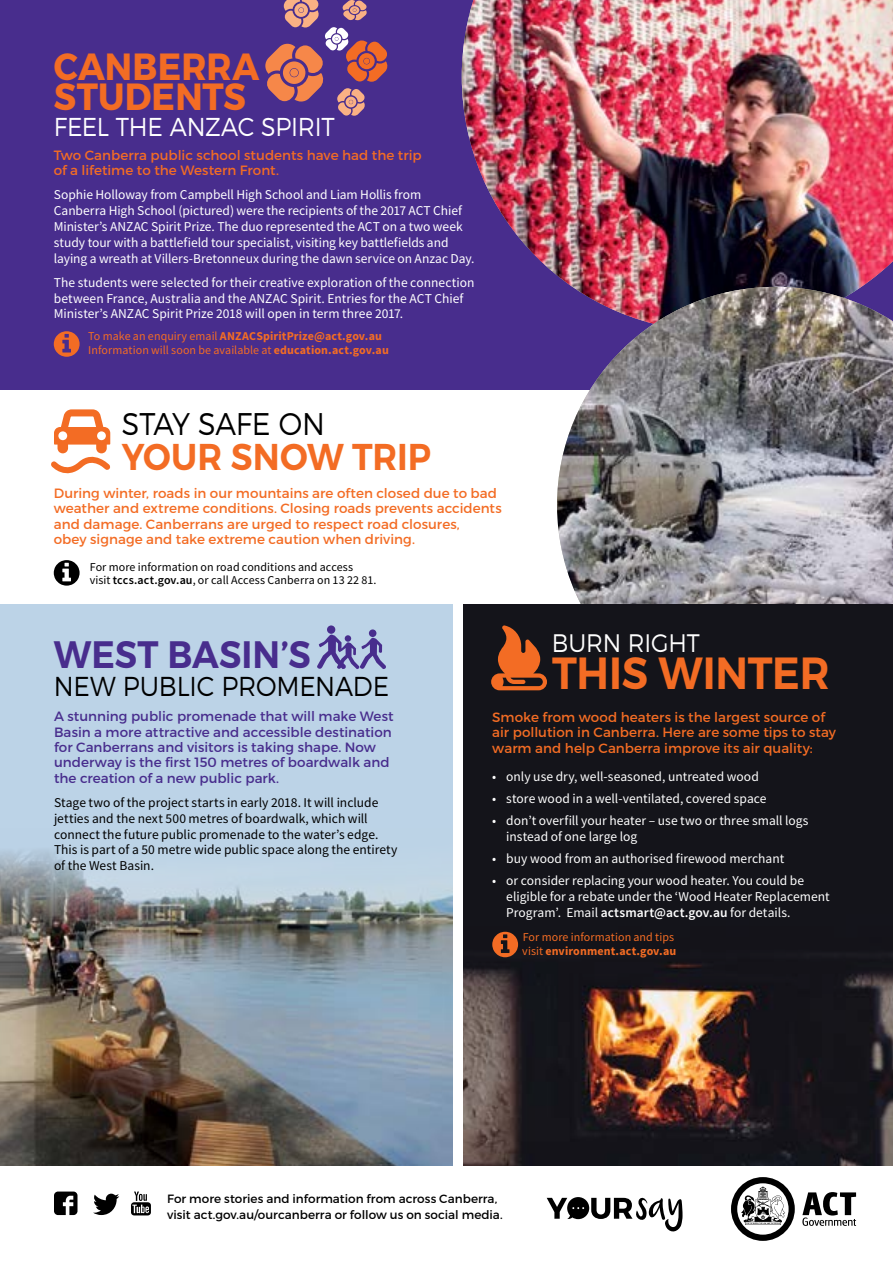
<style>
.page{position:relative;width:893px;height:1263px;background:#fff}
.page>*{position:absolute;margin:0;border:0;box-sizing:border-box;transform-origin:0 0}
.t1{font:600 45px "Montserrat";letter-spacing:-.005em;color:#f36c24;scale:.92 1}
.t2{font:600 38.25px "Montserrat";color:#482d8d;scale:.92 1}
.t3{font:700 37.8px/30px "Montserrat";letter-spacing:.005em;color:#f36c24;scale:.92 1}
.t4{font:600 37.35px "Montserrat";color:#f36c24;scale:.92 1}
.t5{font:300 31.35px "Montserrat";letter-spacing:-.015em;color:#000;scale:.92 1}
.t6{font:300 27.3px "Montserrat";letter-spacing:-.005em;color:#000;scale:.92 1}
.t7{font:300 25.8px "Montserrat";letter-spacing:-.01em;color:#fff;scale:.92 1}
.t8{font:300 25.35px "Montserrat";letter-spacing:-.01em;color:#fff;scale:.92 1}
.t9{font:13.5px/15.8px "Source Sans Pro";color:#fff}
.t10{font:13.5px/15.5px "Montserrat";letter-spacing:.005em;color:#f36c24}
.t11{font:13.5px/15.8px "Source Sans Pro";color:#000}
.t12{font:13.5px/15.5px "Montserrat";letter-spacing:.005em;color:#482d8d}
.t13{font:12px/13.5px "Source Sans Pro";letter-spacing:.005em;color:#f36c24}
.t14{font:12px/15.8px "Montserrat";color:#000}
.t15{font:12px/13.5px "Source Sans Pro";letter-spacing:.005em;color:#000}
.s1{font-weight:700}
.s2{font-weight:600}
</style>
<div class="page">
<div style="left:0;top:0;width:893px;height:390px;background:#482d8d"></div>
<img style="left:462px;top:0;width:431px;height:287px">
<img style="left:557px;top:287px;width:336px;height:317px">
<svg style="left:54px;top:331px;width:26px;height:26px"></svg>
<svg style="left:54px;top:560px;width:26px;height:26px"></svg>
<img style="left:463px;top:604px;width:430px;height:561px">
<svg style="left:51px;top:409px;width:60px;height:65px"></svg>
<svg style="left:492px;top:932px;width:26px;height:25px"></svg>
<svg style="left:93px;top:1194px;width:26px;height:21px"></svg>
<svg style="left:54px;top:1191px;width:23px;height:24px"></svg>
<svg style="left:131px;top:1191px;width:20px;height:24px"></svg>
<svg style="left:731px;top:1177px;width:64px;height:64px"></svg>
<svg style="left:802px;top:1192px;width:54px;height:34px"></svg>
<svg style="left:547px;top:1197px;width:135px;height:35px"></svg>
<div style="left:0;top:604px;width:452px;height:561px;background:#bcd3e7"></div>
<img style="left:0;top:851px;width:452px;height:314px">
<svg style="left:265px;top:0;width:123px;height:116px"></svg>
<svg style="left:491px;top:625px;width:56px;height:65px;background:#89421f"></svg>
<div style="left:327px;top:625px;width:8px;height:9px;background:#482d8d;border-radius:50%"></div>
<div style="left:369px;top:629px;width:7px;height:8px;background:#482d8d;border-radius:50%"></div>
<svg style="left:317px;top:634px;width:69px;height:35px"></svg>
<h3 class="t3" style="left:54px;top:53px;width:225px">CANBERRA<br>STUDENTS</h3>
<h3 class="t7" style="left:54px;top:111px;width:307px">FEEL THE ANZAC SPIRIT</h3>
<p class="t10" style="left:54px;top:147px;width:369px">Two Canberra public school students have had the trip of a lifetime to the Western Front.</p>
<p class="t9" style="left:54px;top:187px;width:422px">Sophie Holloway from Campbell High School and Liam Hollis from Canberra High School (pictured) were the recipients of the 2017 ACT Chief Minister’s ANZAC Spirit Prize. The duo represented the ACT on a two week study tour with a battlefield tour specialist, visiting key battlefields and laying a wreath at Villers-Bretonneux during the dawn service on Anzac Day.</p>
<p class="t9" style="left:54px;top:274px;width:422px">The students were selected for their creative exploration of the connection between France, Australia and the ANZAC Spirit. Entries for the ACT Chief<br>Minister’s ANZAC Spirit Prize 2018 will open in term three 2017.</p>
<p class="t13" style="left:88px;top:329px;width:302px">To make an enquiry email <span class="s1">ANZACSpiritPrize@act.gov.au<br></span>Information will soon be available at <span class="s1">education.act.gov.au</span></p>
<h3 class="t5" style="left:122px;top:405px;width:222px">STAY SAFE ON</h3>
<h3 class="t4" style="left:122px;top:434px;width:338px">YOUR SNOW TRIP</h3>
<p class="t10" style="left:54px;top:485px;width:449px">During winter, roads in our mountains are often closed due to bad weather and extreme conditions. Closing roads prevents accidents and damage. Canberrans are urged to respect road closures,<br>obey signage and take extreme caution when driving.</p>
<p class="t15" style="left:90px;top:560px;width:288px">For more information on road conditions and access visit <span class="s2">tccs.act.gov.au</span>, or call Access Canberra on 13 22 81.</p>
<h2 class="t2" style="left:54px;top:631px;width:281px">WEST BASIN’S</h2>
<h3 class="t6" style="left:54px;top:670px;width:366px">NEW PUBLIC PROMENADE</h3>
<p class="t12" style="left:54px;top:709px;width:341px">A stunning public promenade that will make West Basin a more attractive and accessible destination for Canberrans and visitors is taking shape. Now underway is the first 150 metres of boardwalk and the creation of a new public park.</p>
<p class="t11" style="left:54px;top:795px;width:345px">Stage two of the project starts in early 2018. It will include jetties and the next 500 metres of boardwalk, which will connect the future public promenade to the water’s edge.<br>This is part of a 50 metre wide public space along the entirety of the West Basin.</p>
<h3 class="t8" style="left:552px;top:627px;width:162px">BURN RIGHT</h3>
<h1 class="t1" style="left:552px;top:646px;width:303px">THIS WINTER</h1>
<p class="t10" style="left:492px;top:709px;width:345px">Smoke from wood heaters is the largest source of air pollution in Canberra. Here are some tips to stay warm and help Canberra improve its air quality:</p>
<p class="t9" style="left:492px;top:768px;width:268px">• only use dry, well-seasoned, untreated wood</p>
<p class="t9" style="left:492px;top:790px;width:276px">• store wood in a well-ventilated, covered space</p>
<p class="t9" style="left:506px;top:813px;width:304px;text-indent:-14px">• don’t overfill your heater – use two or three small logs instead of one large log</p>
<p class="t9" style="left:492px;top:850px;width:294px">• buy wood from an authorised firewood merchant</p>
<p class="t9" style="left:506px;top:873px;width:325px;text-indent:-14px">• or consider replacing your wood heater. You could be eligible for a rebate under the ‘Wood Heater Replacement<br>Program’. Email <span class="s2">actsmart@act.gov.au</span> for details.</p>
<p class="t13" style="left:522px;top:929px;width:155px;line-height:14.2px">For more information and tips visit <span class="s1">environment.act.gov.au</span></p>
<p class="t14" style="left:167px;top:1191px;width:337px">For more stories and information from across Canberra, visit act.gov.au/ourcanberra or follow us on social media.</p>
</div>
